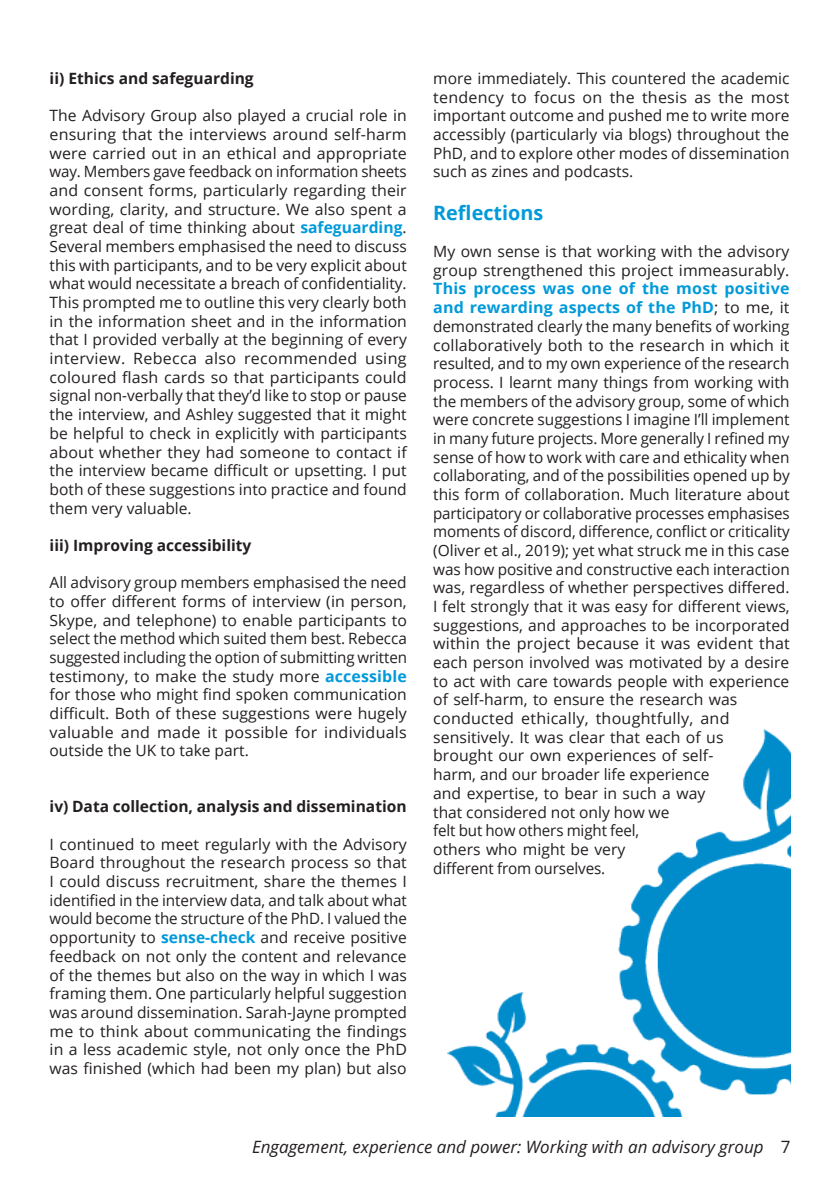
<style>
.page{position:relative;width:840px;height:1191px;background:#fff}
.page>*{position:absolute;margin:0;border:0;box-sizing:border-box;transform-origin:0 0}
.t1{font:700 19.8px "Open Sans";color:#009ada}
.t2{font:italic 17px "Open Sans";color:#231f20}
.t3{font:15.6px/18.6px "Open Sans";color:#231f20;text-align:justify}
.t4{font:700 15.6px "Open Sans";color:#231f20}
.s1{font-weight:700;color:#009ada}
.s2{font-style:normal}
</style>
<div class="page">
<img style="left:447px;top:729px;width:343px;height:388px">
<p class="t4" style="left:50px;top:67px;width:205px">ii) Ethics and safeguarding</p>
<p class="t3" style="left:50px;top:106px;width:358px">The Advisory Group also played a crucial role in ensuring that the interviews around self-harm were carried out in an ethical and appropriate way. Members gave feedback on information sheets and consent forms, particularly regarding their wording, clarity, and structure. We also spent a great deal of time thinking about <span class="s1">safeguarding</span>.<br>Several members emphasised the need to discuss this with participants, and to be very explicit about what would necessitate a breach of confidentiality.<br>This prompted me to outline this very clearly both in the information sheet and in the information that I provided verbally at the beginning of every interview. Rebecca also recommended using coloured flash cards so that participants could signal non-verbally that they’d like to stop or pause the interview, and Ashley suggested that it might be helpful to check in explicitly with participants about whether they had someone to contact if the interview became difficult or upsetting. I put both of these suggestions into practice and found them very valuable.</p>
<p class="t4" style="left:50px;top:534px;width:203px">iii) Improving accessibility</p>
<p class="t3" style="left:50px;top:573px;width:359px">All advisory group members emphasised the need to offer different forms of interview (in person, Skype, and telephone) to enable participants to select the method which suited them best. Rebecca suggested including the option of submitting written testimony, to make the study more <span class="s1">accessible </span>for those who might find spoken communication difficult. Both of these suggestions were hugely valuable and made it possible for individuals outside the UK to take part.</p>
<p class="t4" style="left:50px;top:795px;width:358px">iv) Data collection, analysis and dissemination</p>
<p class="t3" style="left:50px;top:834px;width:358px">I continued to meet regularly with the Advisory Board throughout the research process so that I could discuss recruitment, share the themes I identified in the interview data, and talk about what would become the structure of the PhD. I valued the opportunity to <span class="s1">sense-check</span> and receive positive feedback on not only the content and relevance of the themes but also on the way in which I was framing them. One particularly helpful suggestion was around dissemination. Sarah-Jayne prompted me to think about communicating the findings in a less academic style, not only once the PhD was finished (which had been my plan) but also</p>
<p class="t3" style="left:433px;top:69px;width:358px">more immediately. This countered the academic tendency to focus on the thesis as the most important outcome and pushed me to write more accessibly (particularly via blogs) throughout the PhD, and to explore other modes of dissemination such as zines and podcasts.</p>
<p class="t1" style="left:433px;top:199px;width:112px">Reflections</p>
<p class="t3" style="left:433px;top:242px;width:358px;text-align:left">My own sense is that working with the advisory group strengthened this project immeasurably.<br><span class="s1">This process was one of the most positive and rewarding aspects of the PhD</span>; to me, it demonstrated clearly the many benefits of working collaboratively both to the research in which it resulted, and to my own experience of the research process. I learnt many things from working with the members of the advisory group, some of which were concrete suggestions I imagine I’ll implement in many future projects. More generally I refined my sense of how to work with care and ethicality when collaborating, and of the possibilities opened up by this form of collaboration. Much literature about participatory or collaborative processes emphasises moments of discord, difference, conflict or criticality (Oliver et al., 2019); yet what struck me in this case was how positive and constructive each interaction was, regardless of whether perspectives differed.<br>I felt strongly that it was easy for different views, suggestions, and approaches to be incorporated within the project because it was evident that each person involved was motivated by a desire to act with care towards people with experience of self-harm, to ensure the research was conducted ethically, thoughtfully, and sensitively. It was clear that each of us<br>brought our own experiences of self-<br>harm, and our broader life experience<br>and expertise, to bear in such a way<br>that considered not only how we<br>felt but how others might feel,<br>others who might be very<br>different from ourselves.</p>
<p class="t2" style="left:252px;top:1135px;width:539px">Engagement, experience and power: Working with an advisory group <span class="s2">7</span></p>
</div>
